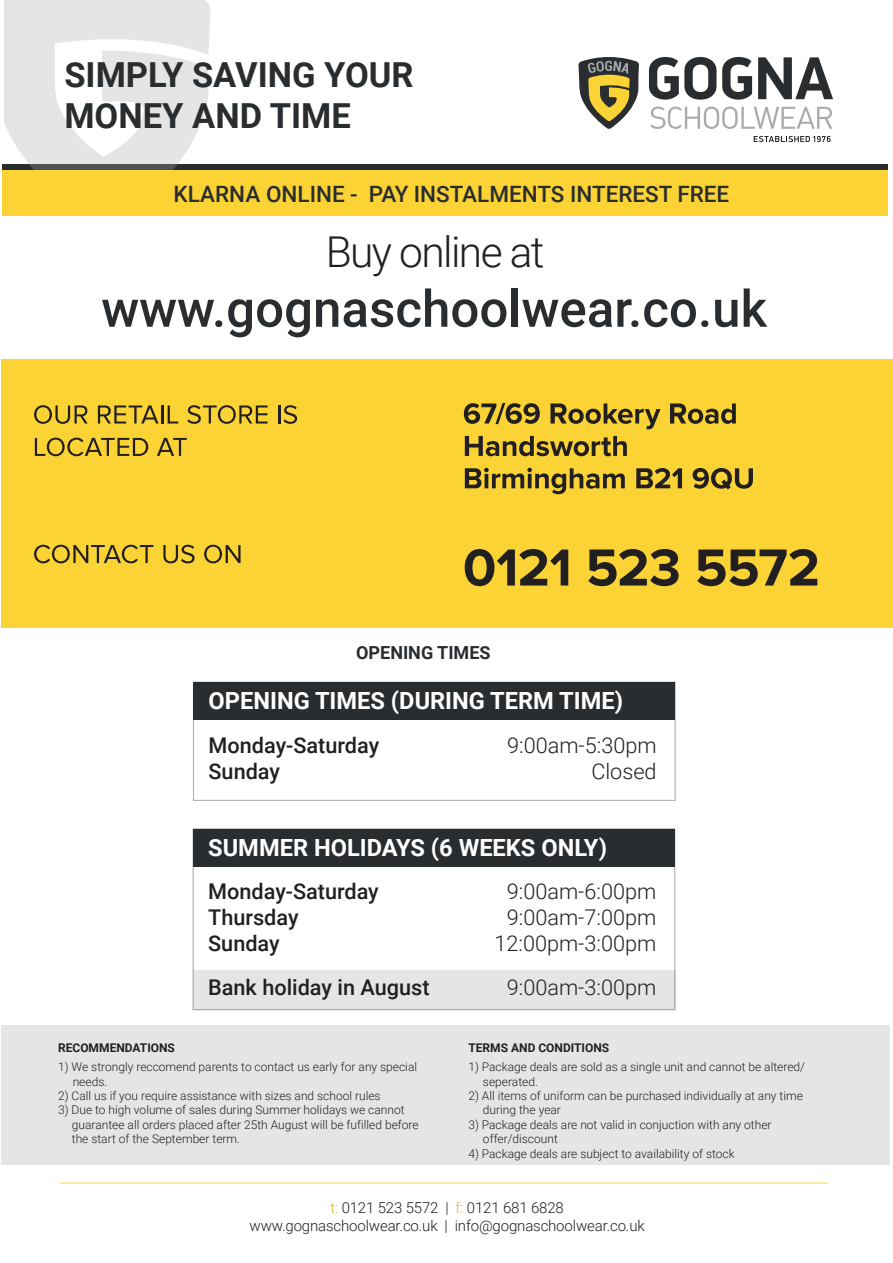
<style>
.page{position:relative;width:893px;height:1263px;background:#fff}
.page>*{position:absolute;margin:0;border:0;box-sizing:border-box;transform-origin:0 0}
.t1{font:500 51px "Roboto";color:#292d2f}
.t2{font:300 42.45px "Roboto";letter-spacing:-.04em;color:#221f20}
.t3{font:700 34.5px/41.4px "Roboto";color:#292d2f}
.t4{font:700 23.7px "Roboto";color:#fff}
.t5{font:500 22.5px "Roboto";color:#292d2f}
.t6{font:300 21.6px/26px "Roboto";color:#221f20;text-align:right}
.t7{font:500 21.6px/26px "Roboto";color:#221f20}
.t8{font:700 18px "Roboto";color:#2a2d30}
.t9{font:300 15px/18px "Roboto";letter-spacing:-.01em;color:#221f20;text-align:center}
.t10{font:300 12px/14.4px "Roboto";color:#221f20}
.t11{font:700 12px "Roboto";color:#221f20}
.s1{color:#d8be27}
</style>
<div class="page">
<div style="left:2px;top:164px;width:886px;height:6px;background:#2a2d30"></div>
<div style="left:2px;top:360px;width:891px;height:268px;background:#fbd334"></div>
<svg style="left:34px;top:405px;width:54px;height:19px"></svg>
<svg style="left:98px;top:405px;width:80px;height:18px"></svg>
<svg style="left:187px;top:405px;width:81px;height:19px"></svg>
<svg style="left:278px;top:405px;width:19px;height:19px"></svg>
<svg style="left:35px;top:438px;width:113px;height:18px"></svg>
<svg style="left:157px;top:438px;width:30px;height:18px"></svg>
<svg style="left:464px;top:403px;width:76px;height:21px"></svg>
<svg style="left:550px;top:403px;width:110px;height:26px"></svg>
<svg style="left:670px;top:403px;width:66px;height:21px"></svg>
<svg style="left:465px;top:436px;width:162px;height:20px"></svg>
<svg style="left:465px;top:468px;width:160px;height:26px"></svg>
<svg style="left:636px;top:468px;width:46px;height:20px"></svg>
<svg style="left:693px;top:468px;width:60px;height:22px"></svg>
<svg style="left:34px;top:545px;width:119px;height:18px"></svg>
<svg style="left:163px;top:545px;width:32px;height:18px"></svg>
<svg style="left:204px;top:545px;width:37px;height:18px"></svg>
<svg style="left:465px;top:549px;width:103px;height:37px"></svg>
<svg style="left:588px;top:549px;width:91px;height:37px"></svg>
<svg style="left:697px;top:549px;width:120px;height:37px"></svg>
<svg style="left:649px;top:57px;width:67px;height:43px"></svg>
<svg style="left:722px;top:57px;width:30px;height:43px"></svg>
<svg style="left:758px;top:57px;width:75px;height:42px"></svg>
<svg style="left:650px;top:107px;width:182px;height:22px"></svg>
<svg style="left:754px;top:136px;width:76px;height:6px"></svg>
<svg style="left:578px;top:57px;width:61px;height:72px"></svg>
<svg style="left:4px;top:0;width:207px;height:170px"></svg>
<div style="left:2px;top:170px;width:886px;height:46px;background:#fbd334"></div>
<div style="left:2px;top:1026px;width:888px;height:139px;background:#e5e5e6"></div>
<hr style="left:59px;top:1183px;width:768px;height:1px;background:#fbd335">
<div style="left:193px;top:682px;width:482px;height:38px;background:#2a2d30"></div>
<div style="left:193px;top:970px;width:482px;height:40px;background:#e5e5e6"></div>
<div style="left:193px;top:829px;width:482px;height:38px;background:#2a2d30"></div>
<h3 class="t3" style="left:64px;top:53px;width:351px">SIMPLY SAVING YOUR<br>MONEY AND TIME</h3>
<h3 class="t5" style="left:174px;top:178px;width:557px">KLARNA ONLINE - PAY INSTALMENTS INTEREST FREE</h3>
<h2 class="t2" style="left:326px;top:222px;width:220px">Buy online at</h2>
<h1 class="t1" style="left:101px;top:273px;width:667px">www.gognaschoolwear.co.uk</h1>
<h3 class="t8" style="left:356px;top:640px;width:136px">OPENING TIMES</h3>
<h3 class="t4" style="left:209px;top:684px;width:416px">OPENING TIMES (DURING TERM TIME)</h3>
<h3 class="t7" style="left:209px;top:731px;width:172px">Monday-Saturday<br>Sunday</h3>
<h3 class="t6" style="left:507px;top:731px;width:151px">9:00am-5:30pm<br>Closed</h3>
<h3 class="t4" style="left:208px;top:831px;width:400px">SUMMER HOLIDAYS (6 WEEKS ONLY)</h3>
<h3 class="t7" style="left:208px;top:878px;width:172px">Monday-Saturday<br>Thursday<br>Sunday</h3>
<h3 class="t6" style="left:494px;top:878px;width:163px;text-align:center">9:00am-6:00pm<br>9:00am-7:00pm<br>12:00pm-3:00pm</h3>
<h3 class="t7" style="left:208px;top:974px;width:223px">Bank holiday in August</h3>
<h3 class="t6" style="left:507px;top:974px;width:151px">9:00am-3:00pm</h3>
<p class="t11" style="left:58px;top:1040px;width:118px">RECOMMENDATIONS</p>
<p class="t10" style="left:73px;top:1059px;width:346px;text-indent:-15px">1) We strongly reccomend parents to contact us early for any special needs.</p>
<p class="t10" style="left:58px;top:1088px;width:324px">2) Call us if you require assistance with sizes and school rules</p>
<p class="t10" style="left:72px;top:1102px;width:348px;text-indent:-14px">3) Due to high volume of sales during Summer holidays we cannot guarantee all orders placed after 25th August will be fufilled before the start of the September term.</p>
<p class="t11" style="left:468px;top:1040px;width:142px">TERMS AND CONDITIONS</p>
<p class="t10" style="left:483px;top:1059px;width:324px;text-indent:-15px">1) Package deals are sold as a single unit and cannot be altered/ seperated.</p>
<p class="t10" style="left:483px;top:1088px;width:321px;text-indent:-15px">2) All items of uniform can be purchased individually at any time during the year</p>
<p class="t10" style="left:483px;top:1117px;width:290px;text-indent:-15px">3) Package deals are not valid in conjuction with any other offer/discount</p>
<p class="t10" style="left:468px;top:1146px;width:268px">4) Package deals are subject to availability of stock</p>
<p class="t9" style="left:250px;top:1198px;width:397px"><span class="s1">t:</span> 0121 523 5572 | <span class="s1">f:</span> 0121 681 6828 www.gognaschoolwear.co.uk | info@gognaschoolwear.co.uk</p>
</div>
